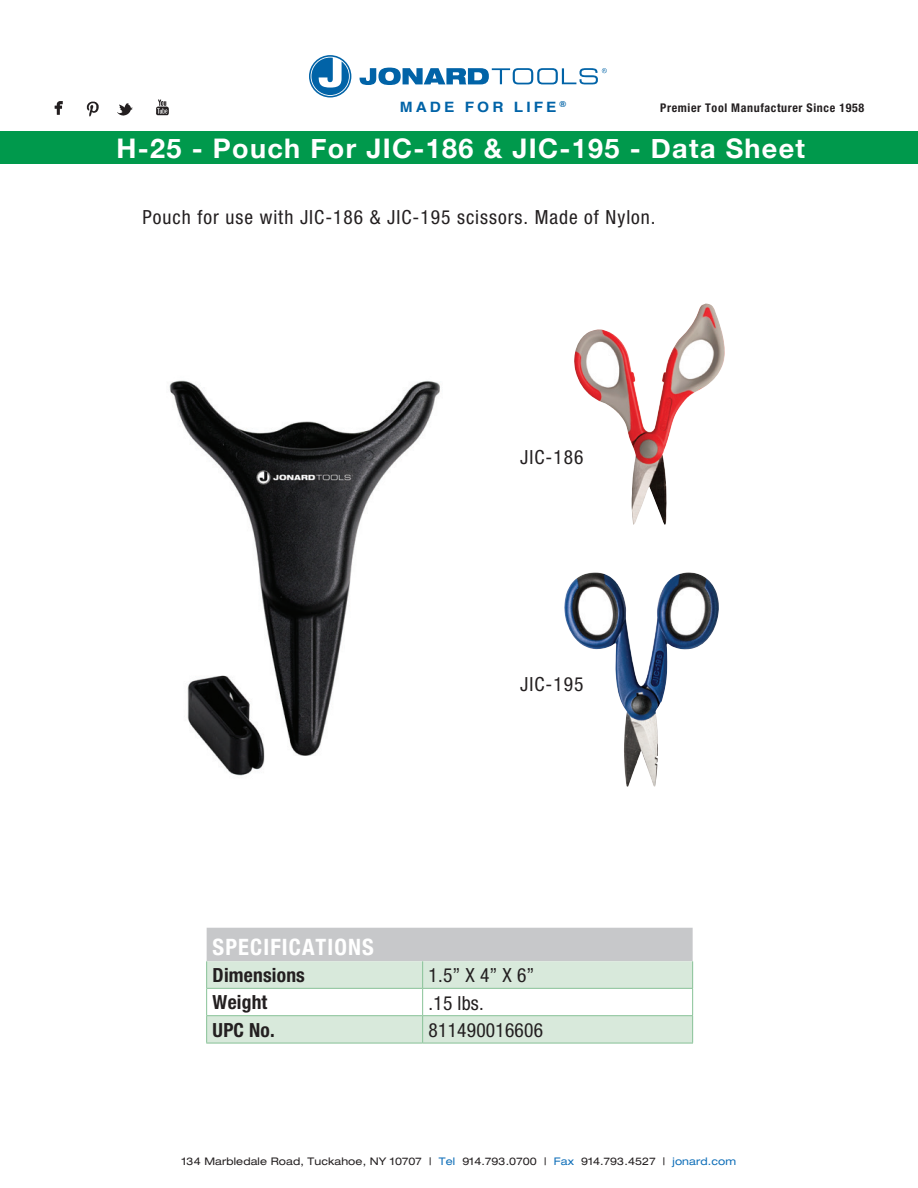
<style>
.page{position:relative;width:918px;height:1188px;background:#fff}
.page>*{position:absolute;margin:0;border:0;box-sizing:border-box;transform-origin:0 0}
.t1{font:700 27px "Helvetica Neue";letter-spacing:.05em;color:#fff}
.t2{font:700 condensed 22.5px "Helvetica Neue";letter-spacing:.05em;color:#fff}
.t3{font:condensed 19.5px "Helvetica Neue";letter-spacing:.05em;color:#231f20}
.t4{font:700 condensed 19.5px "Helvetica Neue";letter-spacing:.01em;color:#231f20}
.t5{font:condensed 19.5px "Helvetica Neue";letter-spacing:.01em;color:#231f20}
.t6{font:700 14.25px "Helvetica";letter-spacing:.2em;color:#0163a7;scale:1.08 1}
.t7{font:700 condensed 12px "Helvetica Neue";letter-spacing:.05em;color:#231f20}
.t8{font:expanded 10.5px "Helvetica Neue";letter-spacing:.01em;color:#231f20}
.s1{color:#0e6eb8}
</style>
<div class="page">
<svg style="left:360px;top:68px;width:247px;height:17px"></svg>
<svg style="left:309px;top:55px;width:42px;height:43px"></svg>
<div style="left:0;top:131px;width:918px;height:32px;background:#00994c"></div>
<img style="left:54px;top:99px;width:115px;height:18px">
<svg style="left:206px;top:928px;width:487px;height:115px"></svg>
<hr style="left:206px;top:1043px;width:217px;height:1px;background:#88c297">
<hr style="left:423px;top:1043px;width:270px;height:1px;background:#88c297">
<img style="left:169px;top:380px;width:271px;height:396px">
<img style="left:574px;top:304px;width:151px;height:221px">
<img style="left:564px;top:572px;width:124px;height:215px">
<p class="t6" style="left:400px;top:95px;width:155px">MADE FOR LIFE <sup>®</sup></p>
<p class="t7" style="left:660px;top:101px;width:205px">Premier Tool Manufacturer Since 1958</p>
<h1 class="t1" style="left:116px;top:127px;width:690px">H-25 - Pouch For JIC-186 &amp; JIC-195 - Data Sheet</h1>
<p class="t3" style="left:143px;top:206px;width:515px">Pouch for use with JIC-186 &amp; JIC-195 scissors. Made of Nylon.</p>
<p class="t3" style="left:520px;top:446px;width:65px">JIC-186</p>
<p class="t3" style="left:520px;top:672px;width:65px">JIC-195</p>
<p class="t2" style="left:213px;top:929px;width:163px">SPECIFICATIONS</p>
<p class="t4" style="left:213px;top:963px;width:94px">Dimensions</p>
<p class="t3" style="left:429px;top:964px;width:107px">1.5” X 4” X 6”</p>
<p class="t4" style="left:213px;top:991px;width:56px">Weight</p>
<p class="t3" style="left:429px;top:992px;width:57px">.15 lbs.</p>
<p class="t4" style="left:213px;top:1018px;width:64px">UPC No.</p>
<p class="t5" style="left:429px;top:1019px;width:116px">811490016606</p>
<p class="t8" style="left:182px;top:1154px;width:556px">134 Marbledale Road, Tuckahoe, NY 10707 | <span class="s1">Tel</span> 914.793.0700 | <span class="s1">Fax</span> 914.793.4527 | <span class="s1">jonard.com</span></p>
</div>
